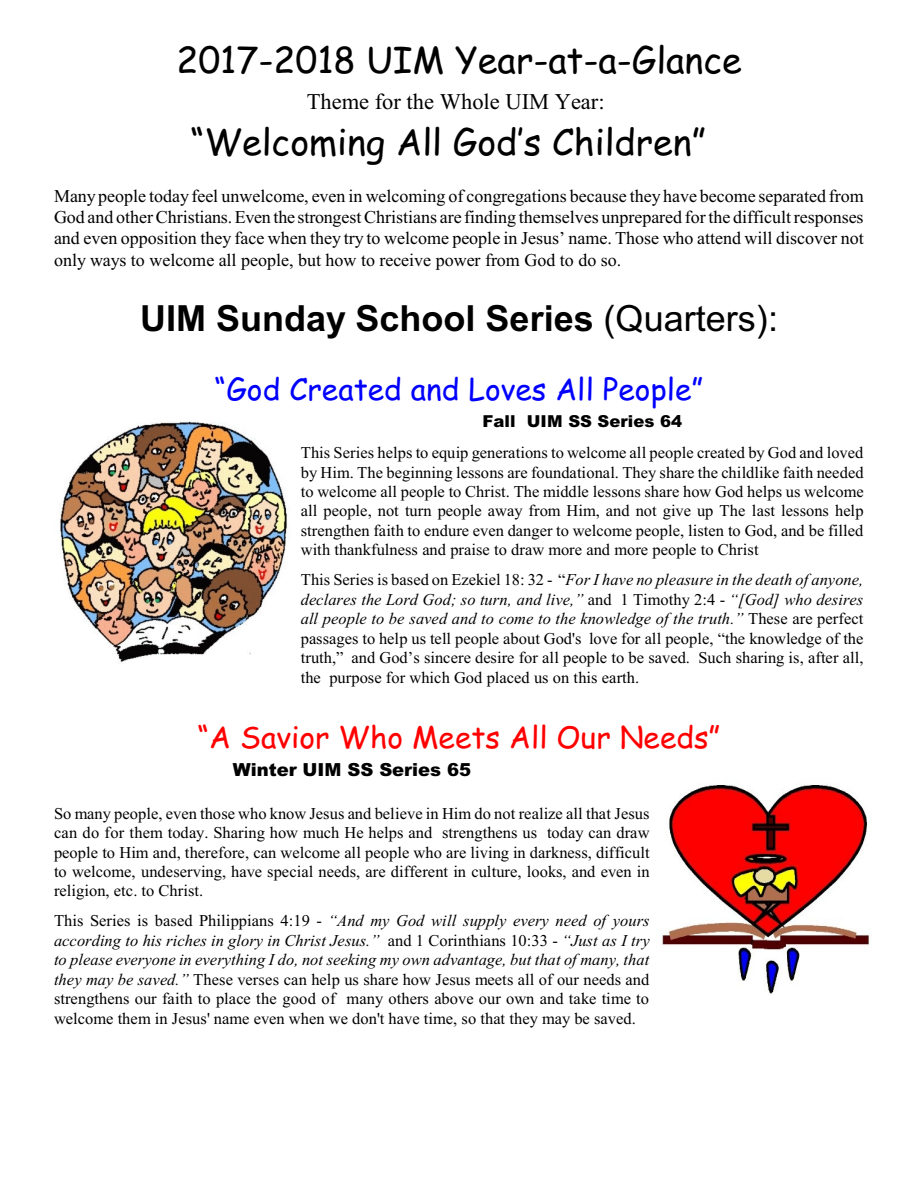
<style>
.page{position:relative;width:918px;height:1188px;background:#fff}
.page>*{position:absolute;margin:0;border:0;box-sizing:border-box;transform-origin:0 0}
.t1{font:36px "Comic Sans MS";color:#000}
.t2{font:700 36px "Arial";color:#000}
.t3{font:30px "Comic Sans MS";color:#00f}
.t4{font:30px "Comic Sans MS";color:#f00}
.t5{font:22.5px "Times New Roman";color:#000}
.t6{font:18px/21.3px "Times New Roman";color:#000;text-align:justify}
.t7{font:900 18px "Arial";color:#000}
.t8{font:16.5px/19.5px "Times New Roman";color:#000;text-align:justify}
.t9{font:900 16.5px "Arial";color:#000}
.s1{font-weight:400}
.s2{font-style:italic}
</style>
<div class="page">
<img style="left:60px;top:421px;width:228px;height:241px">
<img style="left:662px;top:785px;width:208px;height:209px">
<h1 class="t1" style="left:176px;top:45px;width:567px">2017-2018 UIM Year-at-a-Glance</h1>
<h3 class="t5" style="left:307px;top:93px;width:299px">Theme for the Whole UIM Year:</h3>
<h1 class="t1" style="left:190px;top:126px;width:517px">“Welcoming All God’s Children”</h1>
<p class="t6" style="left:54px;top:187px;width:811px">Many people today feel unwelcome, even in welcoming of congregations because they have become separated from God and other Christians.Even the strongest Christians are finding themselves unprepared for the difficult responses and even opposition they face when they try to welcome people in Jesus’ name. Those who attend will discover not only ways to welcome all people, but how to receive power from God to do so.</p>
<h1 class="t2" style="left:140px;top:305px;width:640px">UIM Sunday School Series <span class="s1">(Quarters):</span></h1>
<h2 class="t3" style="left:215px;top:376px;width:490px">“God Created and Loves All People”</h2>
<p class="t9" style="left:483px;top:415px;width:201px">Fall UIM SS Series 64</p>
<p class="t8" style="left:301px;top:444px;width:565px">This Series helps to equip generations to welcome all people created by God and loved by Him. The beginning lessons are foundational. They share the childlike faith needed to welcome all people to Christ. The middle lessons share how God helps us welcome all people, not turn people away from Him, and not give up The last lessons help strengthen faith to endure even danger to welcome people, listen to God, and be filled with thankfulness and praise to draw more and more people to Christ</p>
<p class="t8" style="left:301px;top:572px;width:564px">This Series is based on Ezekiel 18: 32 - “<span class="s2">For I have no pleasure in the death of anyone, declares the Lord God; so turn, and live,”</span> and 1 Timothy 2:4 - <span class="s2">“[God] who desires all people to be saved and to come to the knowledge of the truth.”</span> These are perfect passages to help us tell people about God's love for all people, “the knowledge of the truth,” and God’s sincere desire for all people to be saved. Such sharing is, after all, the purpose for which God placed us on this earth.</p>
<h2 class="t4" style="left:197px;top:724px;width:524px">“A Savior Who Meets All Our Needs”</h2>
<p class="t7" style="left:233px;top:763px;width:240px">Winter UIM SS Series 65</p>
<p class="t8" style="left:54px;top:805px;width:597px">So many people, even those who know Jesus and believe in Him do not realize all that Jesus can do for them today. Sharing how much He helps and strengthens us today can draw people to Him and, therefore, can welcome all people who are living in darkness, difficult to welcome, undeserving, have special needs, are different in culture, looks, and even in religion, etc. to Christ.</p>
<p class="t8" style="left:54px;top:913px;width:597px">This Series is based Philippians 4:19 - <span class="s2">“And my God will supply every need of yours according to his riches in glory in Christ Jesus.”</span> and 1 Corinthians 10:33 - <span class="s2">“Just as I try to please everyone in everything I do, not seeking my own advantage, but that of many, that they may be saved.”</span> These verses can help us share how Jesus meets all of our needs and strengthens our faith to place the good of many others above our own and take time to welcome them in Jesus' name even when we don't have time, so that they may be saved.</p>
</div>
